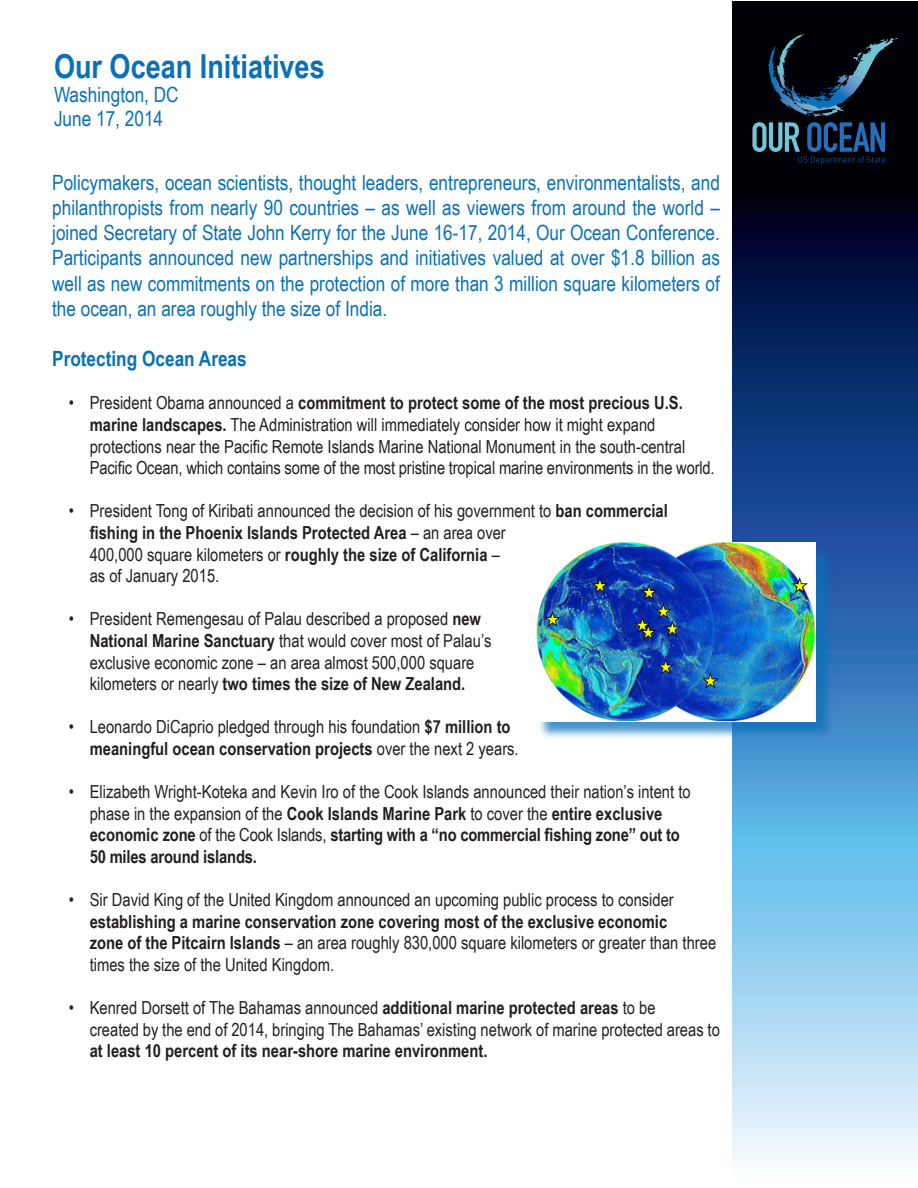
<style>
.page{position:relative;width:918px;height:1188px;background:#fff}
.page>*{position:absolute;margin:0;border:0;box-sizing:border-box;transform-origin:0 0}
.t1{font:700 33px "Arial Narrow";color:#0970b9}
.t2{font:21px/25.2px "Arial Narrow";color:#0970b9;text-align:justify}
.t3{font:700 21px "Arial Narrow";color:#0970b9}
.t4{font:18px/21.6px "Arial Narrow";color:#231f20}
.t5{font:700 18px/21.6px "Arial Narrow";color:#231f20}
.s1{font-weight:400}
.s2{font-weight:700}
</style>
<div class="page">
<svg style="left:733px;top:2px;width:185px;height:1158px;background:#466f99"></svg>
<svg style="left:752px;top:122px;width:133px;height:42px;background:#19364d"></svg>
<svg style="left:768px;top:35px;width:76px;height:76px;background:#0d2133"></svg>
<svg style="left:868px;top:38px;width:28px;height:15px"></svg>
<div style="left:537px;top:545px;width:297px;height:195px;background:#0970b9;opacity:.75"></div>
<img style="left:536px;top:543px;width:280px;height:178px">
<p class="t1" style="left:54px;top:41px;width:272px">Our Ocean Initiatives</p>
<p class="t2" style="left:54px;top:81px;width:126px">Washington, DC</p>
<p class="t2" style="left:54px;top:105px;width:111px">June 17, 2014</p>
<p class="t2" style="left:52px;top:169px;width:669px">Policymakers, ocean scientists, thought leaders, entrepreneurs, environmentalists, and philanthropists from nearly 90 countries – as well as viewers from around the world – joined Secretary of State John Kerry for the June 16-17, 2014, Our Ocean Conference.<br>Participants announced new partnerships and initiatives valued at over $1.8 billion as well as new commitments on the protection of more than 3 million square kilometers of the ocean, an area roughly the size of India.</p>
<p class="t3" style="left:52px;top:343px;width:196px">Protecting Ocean Areas</p>
<p class="t5" style="left:69px;top:391px;width:616px"><span class="s1">• President Obama announced a</span> commitment to protect some of the most precious U.S.</p>
<p class="t4" style="left:90px;top:413px;width:567px"><span class="s2">marine landscapes.</span> The Administration will immediately consider how it might expand</p>
<p class="t4" style="left:90px;top:435px;width:597px">protections near the Pacific Remote Islands Marine National Monument in the south-central</p>
<p class="t4" style="left:90px;top:456px;width:627px">Pacific Ocean, which contains some of the most pristine tropical marine environments in the world.</p>
<p class="t4" style="left:69px;top:500px;width:601px">• President Tong of Kiribati announced the decision of his government to <span class="s2">ban commercial</span></p>
<p class="t5" style="left:90px;top:521px;width:418px">fishing in the Phoenix Islands Protected Area <span class="s1">– an area over<br>400,000 square kilometers or</span> roughly the size of California <span class="s1">–</span></p>
<p class="t4" style="left:90px;top:564px;width:131px">as of January 2015.</p>
<p class="t4" style="left:69px;top:608px;width:414px">• President Remengesau of Palau described a proposed <span class="s2">new</span></p>
<p class="t4" style="left:90px;top:629px;width:403px"><span class="s2">National Marine Sanctuary</span> that would cover most of Palau’s</p>
<p class="t4" style="left:90px;top:651px;width:386px">exclusive economic zone – an area almost 500,000 square</p>
<p class="t5" style="left:90px;top:672px;width:377px"><span class="s1">kilometers or nearly</span> two times the size of New Zealand.</p>
<p class="t4" style="left:90px;top:716px;width:431px;text-indent:-21px">• Leonardo DiCaprio pledged through his foundation <span class="s2">$7 million to meaningful ocean conservation projects</span> over the next 2 years.</p>
<p class="t4" style="left:69px;top:780px;width:623px">• Elizabeth Wright-Koteka and Kevin Iro of the Cook Islands announced their nation’s intent to</p>
<p class="t5" style="left:90px;top:802px;width:574px"><span class="s1">phase in the expansion of the</span> Cook Islands Marine Park <span class="s1">to cover the</span> entire exclusive</p>
<p class="t5" style="left:90px;top:823px;width:592px">economic zone <span class="s1">of the Cook Islands,</span> starting with a “no commercial fishing zone” out to</p>
<p class="t5" style="left:90px;top:845px;width:169px">50 miles around islands.</p>
<p class="t4" style="left:69px;top:888px;width:607px">• Sir David King of the United Kingdom announced an upcoming public process to consider</p>
<p class="t5" style="left:90px;top:910px;width:579px">establishing a marine conservation zone covering most of the exclusive economic</p>
<p class="t4" style="left:90px;top:932px;width:628px"><span class="s2">zone of the Pitcairn Islands</span> – an area roughly 830,000 square kilometers or greater than three times the size of the United Kingdom.</p>
<p class="t4" style="left:69px;top:996px;width:588px">• Kenred Dorsett of The Bahamas announced <span class="s2">additional marine protected areas</span> to be</p>
<p class="t4" style="left:90px;top:1018px;width:632px">created by the end of 2014, bringing The Bahamas’ existing network of marine protected areas to</p>
<p class="t5" style="left:90px;top:1039px;width:399px">at least 10 percent of its near-shore marine environment.</p>
</div>
